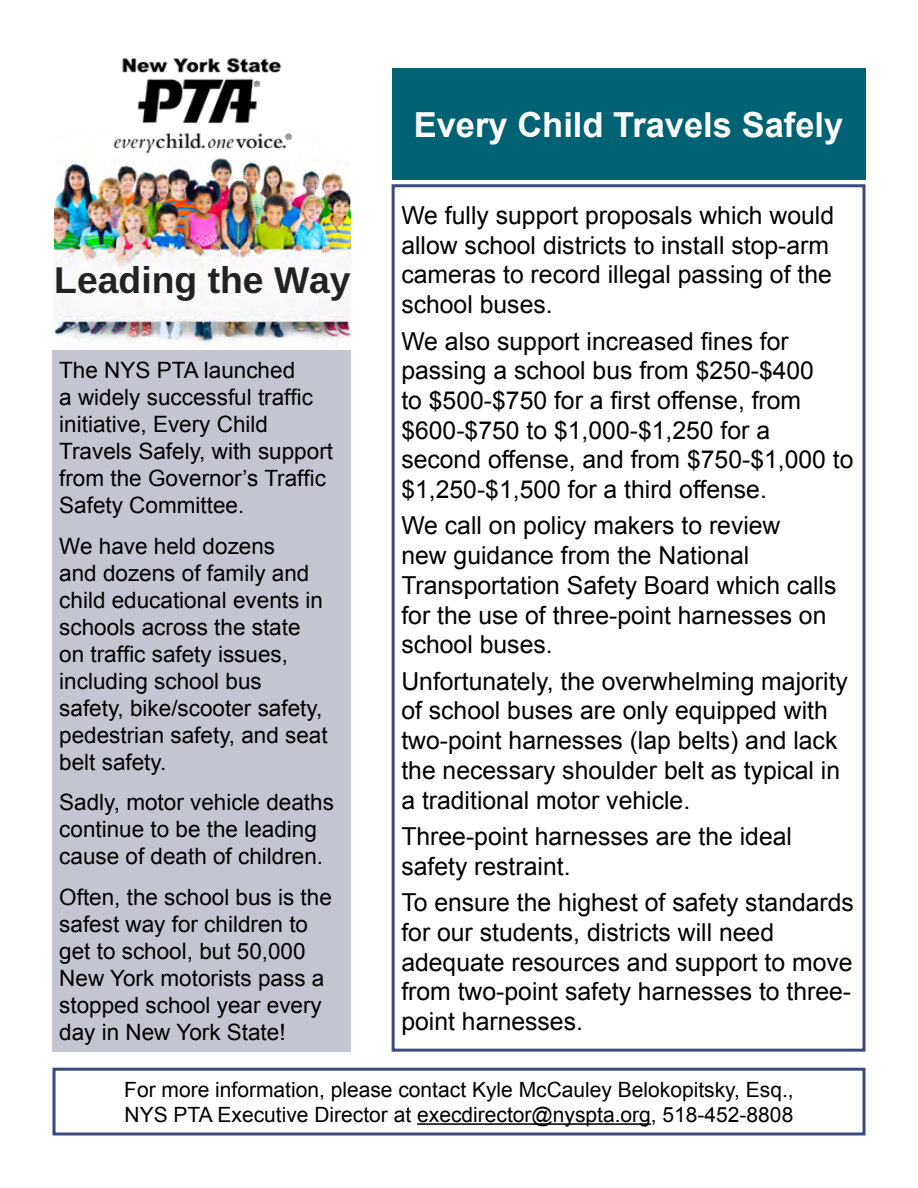
<style>
.page{position:relative;width:918px;height:1188px;background:#fff}
.page>*{position:absolute;margin:0;border:0;box-sizing:border-box;transform-origin:0 0}
.t1{font:700 37.35px "Arimo";color:#222}
.t2{font:700 34.5px "Arial";color:#fff}
.t3{font:24.75px/29.7px "Arial";color:#000}
.t4{font:22.5px/27px "Arial";color:#000}
.t5{font:21px "Arial";color:#000}
</style>
<div class="page">
<div style="left:392px;top:68px;width:474px;height:112px;background:#006272"></div>
<img style="left:54px;top:158px;width:297px;height:186px">
<img style="left:113px;top:57px;width:180px;height:97px">
<div style="left:52px;top:350px;width:299px;height:702px;background:#c3c6d1"></div>
<div style="left:392px;top:184px;width:474px;height:868px;border:3px solid #3a4982"></div>
<hr style="left:417px;top:1123px;width:234px;height:2px;background:#000">
<div style="left:52px;top:1068px;width:814px;height:68px;border:3px solid #3a4982"></div>
<p class="t1" style="left:54px;top:260px;width:298px">Leading the Way</p>
<p class="t4" style="left:59px;top:357px;width:275px">The NYS PTA launched<br>a widely successful traffic initiative, Every Child<br>Travels Safely, with support from the Governor’s Traffic<br>Safety Committee.</p>
<p class="t4" style="left:59px;top:533px;width:270px">We have held dozens<br>and dozens of family and child educational events in schools across the state on traffic safety issues, including school bus safety, bike/scooter safety, pedestrian safety, and seat belt safety.</p>
<p class="t4" style="left:59px;top:789px;width:276px">Sadly, motor vehicle deaths continue to be the leading cause of death of children.</p>
<p class="t4" style="left:59px;top:884px;width:274px">Often, the school bus is the safest way for children to get to school, but 50,000<br>New York motorists pass a stopped school year every day in New York State!</p>
<p class="t2" style="left:414px;top:102px;width:431px">Every Child Travels Safely</p>
<p class="t3" style="left:401px;top:201px;width:434px">We fully support proposals which would allow school districts to install stop-arm cameras to record illegal passing of the school buses.</p>
<p class="t3" style="left:401px;top:326px;width:454px">We also support increased fines for passing a school bus from $250-$400<br>to $500-$750 for a first offense, from $600-$750 to $1,000-$1,250 for a second offense, and from $750-$1,000 to $1,250-$1,500 for a third offense.</p>
<p class="t3" style="left:401px;top:511px;width:437px">We call on policy makers to review<br>new guidance from the National<br>Transportation Safety Board which calls for the use of three-point harnesses on school buses.</p>
<p class="t3" style="left:401px;top:666px;width:448px">Unfortunately, the overwhelming majority of school buses are only equipped with two-point harnesses (lap belts) and lack the necessary shoulder belt as typical in a traditional motor vehicle.</p>
<p class="t3" style="left:401px;top:822px;width:392px">Three-point harnesses are the ideal safety restraint.</p>
<p class="t3" style="left:401px;top:888px;width:454px">To ensure the highest of safety standards for our students, districts will need adequate resources and support to move from two-point safety harnesses to three&shy;point harnesses.</p>
<p class="t5" style="left:124px;top:1076px;width:671px">For more information, please contact Kyle McCauley Belokopitsky, Esq.,</p>
<p class="t5" style="left:125px;top:1101px;width:670px">NYS PTA Executive Director at execdirector@nyspta.org, 518-452-8808</p>
</div>
